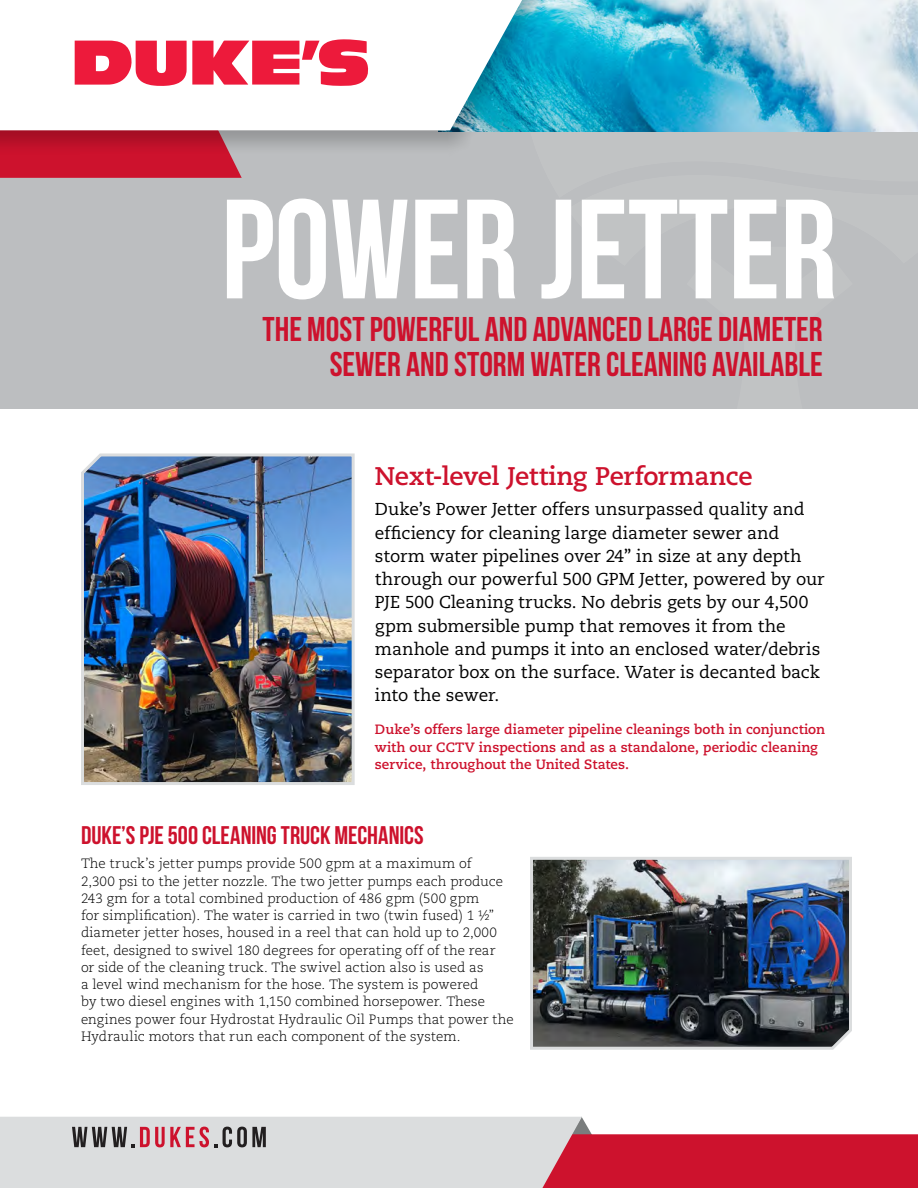
<style>
.page{position:relative;width:918px;height:1188px;background:#fff}
.page>*{position:absolute;margin:0;border:0;box-sizing:border-box;transform-origin:0 0}
.t1{font:141px "Bebas Neue";color:#fff}
.t2{font:34.35px/35px "Bebas Neue";color:#cd122d;text-align:right}
.t3{font:25.5px "Bebas Neue";letter-spacing:-.005em;color:#cd122d}
.t4{font:700 25.5px "Caecilia";letter-spacing:-.015em;color:#cd122d}
.t5{font:17.25px/23.2px "Caecilia";letter-spacing:-.005em;color:#000}
.t6{font:300 13.5px/17.2px "Caecilia";letter-spacing:.005em;color:#000}
.t7{font:700 13.5px/17.2px "Caecilia";color:#cd122d}
</style>
<div class="page">
<div style="left:0;top:0;width:918px;height:408px;background:#bcbec0"></div>
<img style="left:565px;top:0;width:353px;height:132px">
<div style="left:0;top:0;width:565px;height:157px;background:#000;opacity:.21"></div>
<svg style="left:368px;top:0;width:154px;height:130px;background:#c7e5ec"></svg>
<svg style="left:0;top:0;width:368px;height:178px;background:#eaacb6"></svg>
<svg style="left:378px;top:10px;width:1px;height:80px"></svg>
<svg style="left:0;top:1117px;width:918px;height:71px;background:#d69ea7"></svg>
<img style="left:81px;top:453px;width:274px;height:332px">
<img style="left:530px;top:857px;width:322px;height:193px">
<h1 class="t1" style="left:221px;top:172px;width:617px">POWER JETTER</h1>
<h2 class="t2" style="left:262px;top:311px;width:562px">THE MOST POWERFUL AND ADVANCED LARGE DIAMETER<br>SEWER AND STORM WATER CLEANING AVAILABLE</h2>
<h3 class="t4" style="left:375px;top:461px;width:379px">Next-level Jetting Performance</h3>
<p class="t5" style="left:375px;top:498px;width:451px">Duke’s Power Jetter offers unsurpassed quality and efficiency for cleaning large diameter sewer and storm water pipelines over 24” in size at any depth through our powerful 500 GPM Jetter, powered by our PJE 500 Cleaning trucks. No debris gets by our 4,500 gpm submersible pump that removes it from the manhole and pumps it into an enclosed water/debris separator box on the surface. Water is decanted back into the sewer.</p>
<p class="t7" style="left:375px;top:721px;width:452px">Duke’s offers large diameter pipeline cleanings both in conjunction with our CCTV inspections and as a standalone, periodic cleaning service, throughout the United States.</p>
<h3 class="t3" style="left:81px;top:822px;width:344px">DUKE’S PJE 500 CLEANING TRUCK MECHANICS</h3>
<p class="t6" style="left:81px;top:855px;width:434px">The truck’s jetter pumps provide 500 gpm at a maximum of<br>2,300 psi to the jetter nozzle. The two jetter pumps each produce 243 gm for a total combined production of 486 gpm (500 gpm<br>for simplification). The water is carried in two (twin fused) 1 ½” diameter jetter hoses, housed in a reel that can hold up to 2,000 feet, designed to swivel 180 degrees for operating off of the rear<br>or side of the cleaning truck. The swivel action also is used as<br>a level wind mechanism for the hose. The system is powered<br>by two diesel engines with 1,150 combined horsepower. These engines power four Hydrostat Hydraulic Oil Pumps that power the Hydraulic motors that run each component of the system.</p>
</div>
